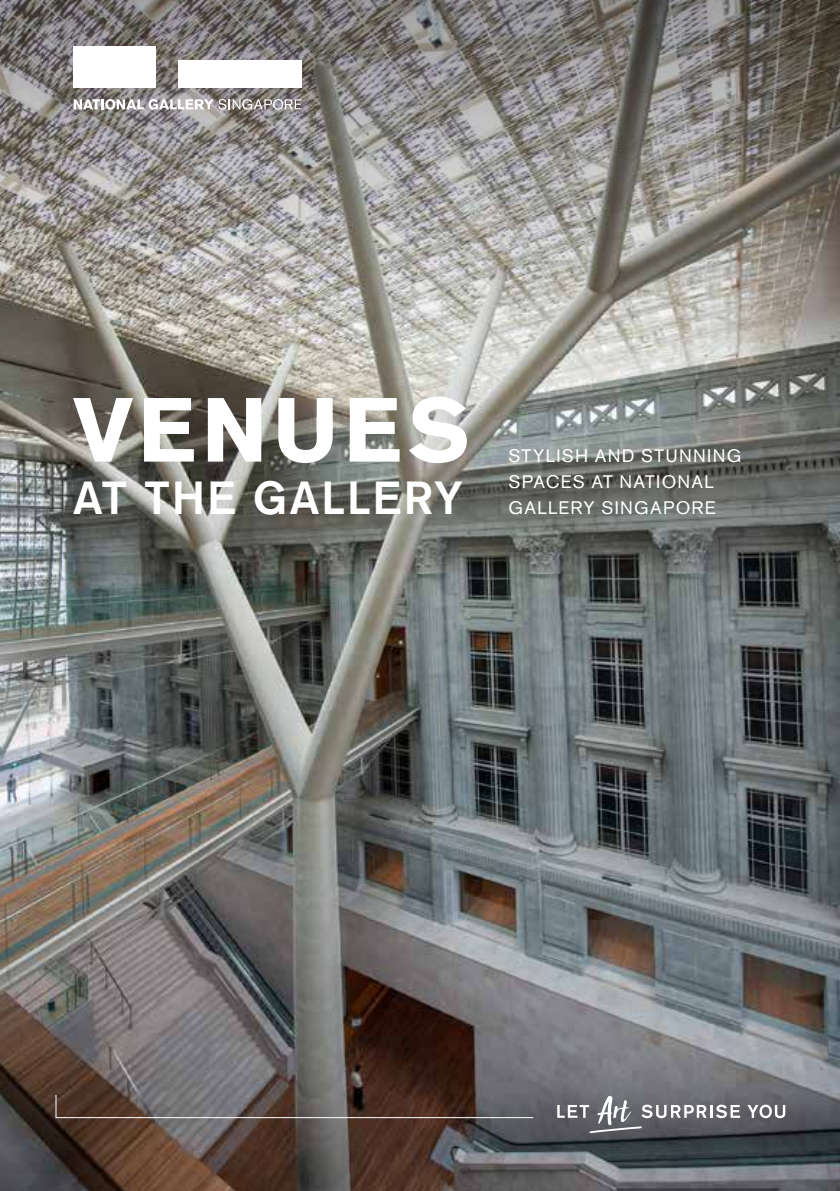
<style>
.page{position:relative;width:840px;height:1191px;background:#fff}
.page>*{position:absolute;margin:0;border:0;box-sizing:border-box;transform-origin:0 0}
.t1{font:700 90px "Akzidenz Grotesk Std";letter-spacing:.06em;color:#fff}
.t2{font:500 46px "Akzidenz Grotesk Std";letter-spacing:.035em;color:#fff}
.t3{font:18px/26px "Akzidenz Grotesk Std";letter-spacing:.07em;color:#fff}
</style>
<div class="page">
<img style="left:0;top:371px;width:839px;height:820px">
<svg style="left:0;top:0;width:839px;height:371px"></svg>
<svg style="left:747px;top:1104px;width:37px;height:14px"></svg>
<svg style="left:557px;top:1095px;width:182px;height:38px"></svg>
<svg style="left:55px;top:1094px;width:479px;height:24px"></svg>
<div style="left:74px;top:47px;width:82px;height:41px;background:#fff"></div>
<div style="left:179px;top:60px;width:122px;height:28px;background:#fff"></div>
<svg style="left:74px;top:99px;width:227px;height:11px"></svg>
<h1 class="t1" style="left:73px;top:378px;width:398px">VENUES</h1>
<h2 class="t2" style="left:73px;top:469px;width:391px">AT THE GALLERY</h2>
<p class="t3" style="left:508px;top:442px;width:234px">STYLISH AND STUNNING<br>SPACES AT NATIONAL<br>GALLERY SINGAPORE</p>
</div>
